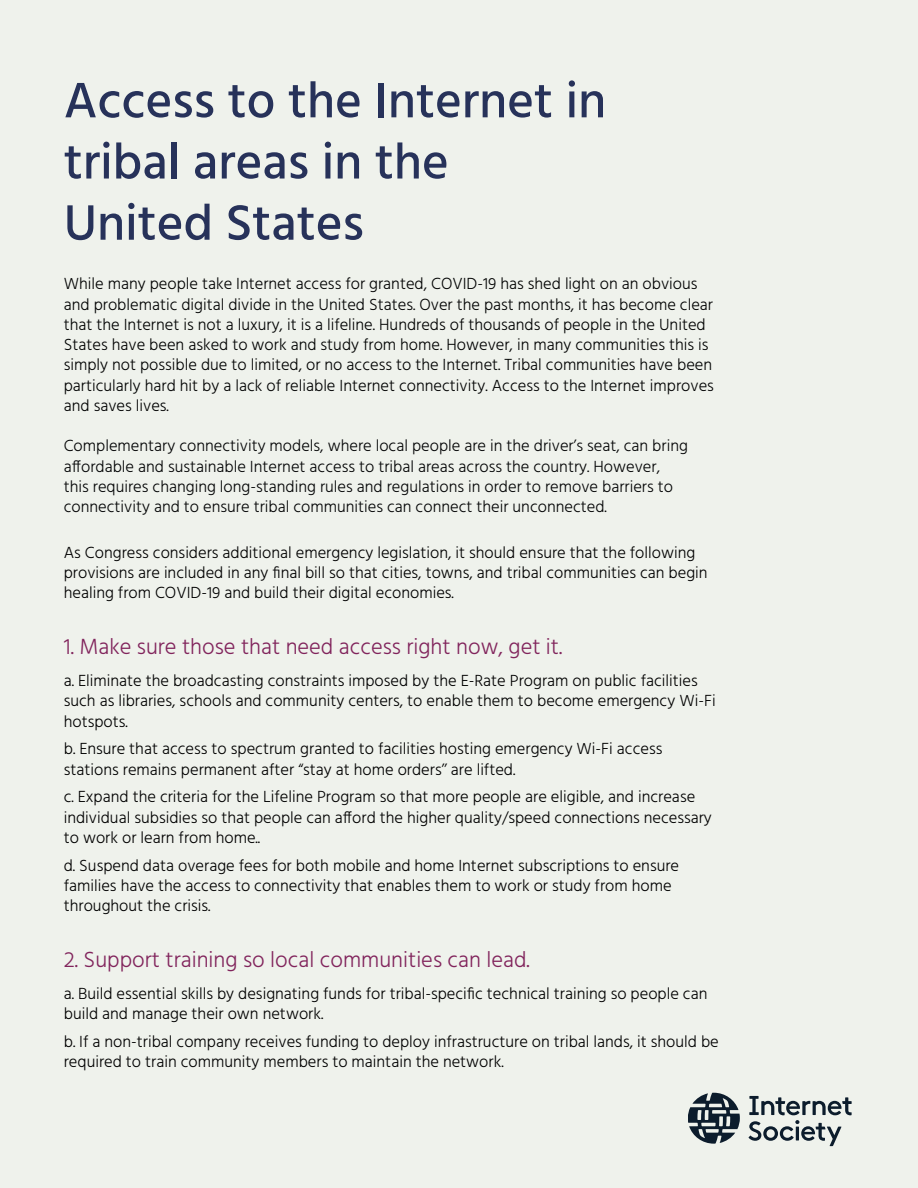
<style>
.page{position:relative;width:918px;height:1188px;background:#eff2ec}
.page>*{position:absolute;margin:0;border:0;box-sizing:border-box;transform-origin:0 0}
.t1{font:500 51px/61.2px "Hind";color:#27325a}
.t2{font:300 22.5px "Hind";color:#81245c}
.t3{font:300 16.5px/20.2px "Hind";color:#000}
.t4{font:300 16.5px/20.2px "Hind";color:#010202}
.t5{font:300 16.5px/20.2px "Hind";color:#030405}
</style>
<div class="page">
<svg style="left:688px;top:1093px;width:164px;height:53px"></svg>
<h1 class="t1" style="left:64px;top:73px;width:544px">Access to the Internet in tribal areas in the<br>United States</h1>
<p class="t4" style="left:64px;top:275px;width:652px">While many people take Internet access for granted, COVID-19 has shed light on an obvious and problematic digital divide in the United States. Over the past months, it has become clear that the Internet is not a luxury, it is a lifeline. Hundreds of thousands of people in the United States have been asked to work and study from home. However, in many communities this is simply not possible due to limited, or no access to the Internet. Tribal communities have been particularly hard hit by a lack of reliable Internet connectivity. Access to the Internet improves and saves lives.</p>
<p class="t5" style="left:64px;top:437px;width:626px">Complementary connectivity models, where local people are in the driver’s seat, can bring affordable and sustainable Internet access to tribal areas across the country. However, this requires changing long-standing rules and regulations in order to remove barriers to connectivity and to ensure tribal communities can connect their unconnected.</p>
<p class="t3" style="left:64px;top:543px;width:645px">As Congress considers additional emergency legislation, it should ensure that the following provisions are included in any final bill so that cities, towns, and tribal communities can begin healing from COVID-19 and build their digital economies.</p>
<h2 class="t2" style="left:64px;top:632px;width:500px">1. Make sure those that need access right now, get it.</h2>
<p class="t3" style="left:64px;top:671px;width:653px">a. Eliminate the broadcasting constraints imposed by the E-Rate Program on public facilities such as libraries, schools and community centers, to enable them to become emergency Wi-Fi hotspots.</p>
<p class="t3" style="left:64px;top:740px;width:600px">b. Ensure that access to spectrum granted to facilities hosting emergency Wi-Fi access stations remains permanent after “stay at home orders’’ are lifted.</p>
<p class="t3" style="left:64px;top:788px;width:650px">c. Expand the criteria for the Lifeline Program so that more people are eligible, and increase individual subsidies so that people can afford the higher quality/speed connections necessary to work or learn from home..</p>
<p class="t3" style="left:64px;top:856px;width:617px">d. Suspend data overage fees for both mobile and home Internet subscriptions to ensure families have the access to connectivity that enables them to work or study from home throughout the crisis.</p>
<h2 class="t2" style="left:64px;top:944px;width:467px">2. Support training so local communities can lead.</h2>
<p class="t3" style="left:64px;top:984px;width:645px">a. Build essential skills by designating funds for tribal-specific technical training so people can build and manage their own network.</p>
<p class="t3" style="left:64px;top:1032px;width:657px">b. If a non-tribal company receives funding to deploy infrastructure on tribal lands, it should be required to train community members to maintain the network.</p>
</div>
